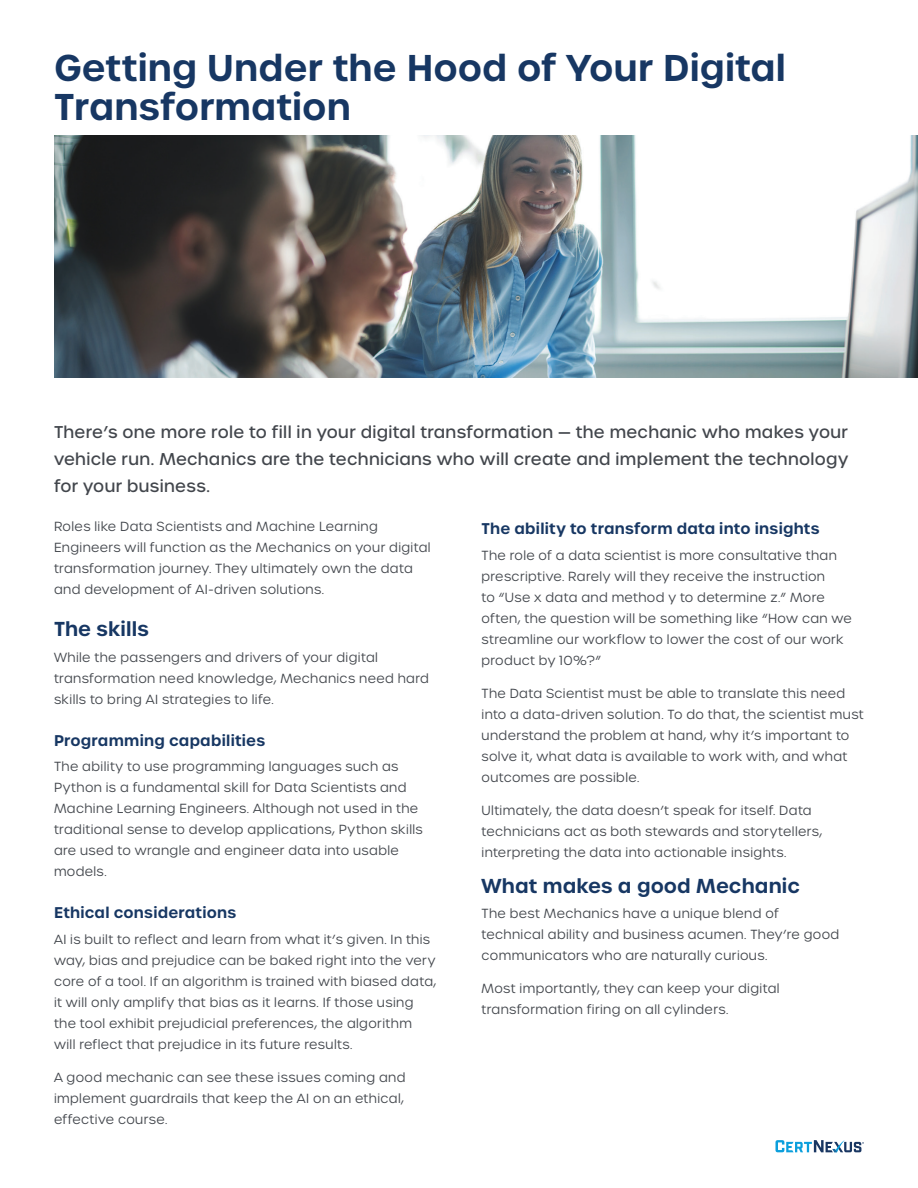
<style>
.page{position:relative;width:918px;height:1188px;background:#fff}
.page>*{position:absolute;margin:0;border:0;box-sizing:border-box;transform-origin:0 0}
.t1{font:600 36px/39px "Urbane";color:#173763}
.t2{font:600 19.5px "Urbane";letter-spacing:.01em;color:#173763}
.t3{font:500 16.5px/27px "Urbane";letter-spacing:.02em;color:#42464c;text-align:justify}
.t4{font:600 15px "Urbane";letter-spacing:.015em;color:#173763}
.t5{font:300 12.75px/21px "Urbane";letter-spacing:.03em;color:#42464c}
</style>
<div class="page">
<svg style="left:776px;top:1140px;width:88px;height:12px"></svg>
<img style="left:54px;top:135px;width:864px;height:243px">
<h1 class="t1" style="left:54px;top:49px;width:734px">Getting Under the Hood of Your Digital<br>Transformation</h1>
<p class="t3" style="left:54px;top:419px;width:796px">There’s one more role to fill in your digital transformation — the mechanic who makes your vehicle run. Mechanics are the technicians who will create and implement the technology for your business.</p>
<p class="t5" style="left:54px;top:516px;width:378px">Roles like Data Scientists and Machine Learning Engineers will function as the Mechanics on your digital transformation journey. They ultimately own the data and development of AI-driven solutions.</p>
<h2 class="t2" style="left:54px;top:616px;width:96px">The skills</h2>
<p class="t5" style="left:54px;top:647px;width:376px">While the passengers and drivers of your digital transformation need knowledge, Mechanics need hard skills to bring AI strategies to life.</p>
<p class="t4" style="left:54px;top:730px;width:213px">Programming capabilities</p>
<p class="t5" style="left:54px;top:756px;width:370px">The ability to use programming languages such as Python is a fundamental skill for Data Scientists and Machine Learning Engineers. Although not used in the traditional sense to develop applications, Python skills are used to wrangle and engineer data into usable models.</p>
<p class="t4" style="left:54px;top:903px;width:184px">Ethical considerations</p>
<p class="t5" style="left:54px;top:929px;width:384px">AI is built to reflect and learn from what it’s given. In this way, bias and prejudice can be baked right into the very core of a tool. If an algorithm is trained with biased data, it will only amplify that bias as it learns. If those using the tool exhibit prejudicial preferences, the algorithm will reflect that prejudice in its future results.</p>
<p class="t5" style="left:54px;top:1067px;width:353px;text-align:justify">A good mechanic can see these issues coming and implement guardrails that keep the AI on an ethical, effective course.</p>
<p class="t4" style="left:482px;top:519px;width:340px">The ability to transform data into insights</p>
<p class="t5" style="left:482px;top:545px;width:372px">The role of a data scientist is more consultative than prescriptive. Rarely will they receive the instruction<br>to “Use x data and method y to determine z.” More often, the question will be something like “How can we streamline our workflow to lower the cost of our work product by 10%?”</p>
<p class="t5" style="left:482px;top:683px;width:384px">The Data Scientist must be able to translate this need into a data-driven solution. To do that, the scientist must understand the problem at hand, why it’s important to solve it, what data is available to work with, and what outcomes are possible.</p>
<p class="t5" style="left:482px;top:800px;width:342px">Ultimately, the data doesn’t speak for itself. Data technicians act as both stewards and storytellers, interpreting the data into actionable insights.</p>
<h2 class="t2" style="left:482px;top:873px;width:320px">What makes a good Mechanic</h2>
<p class="t5" style="left:482px;top:903px;width:359px">The best Mechanics have a unique blend of technical ability and business acumen. They’re good communicators who are naturally curious.</p>
<p class="t5" style="left:482px;top:978px;width:300px">Most importantly, they can keep your digital transformation firing on all cylinders.</p>
</div>
